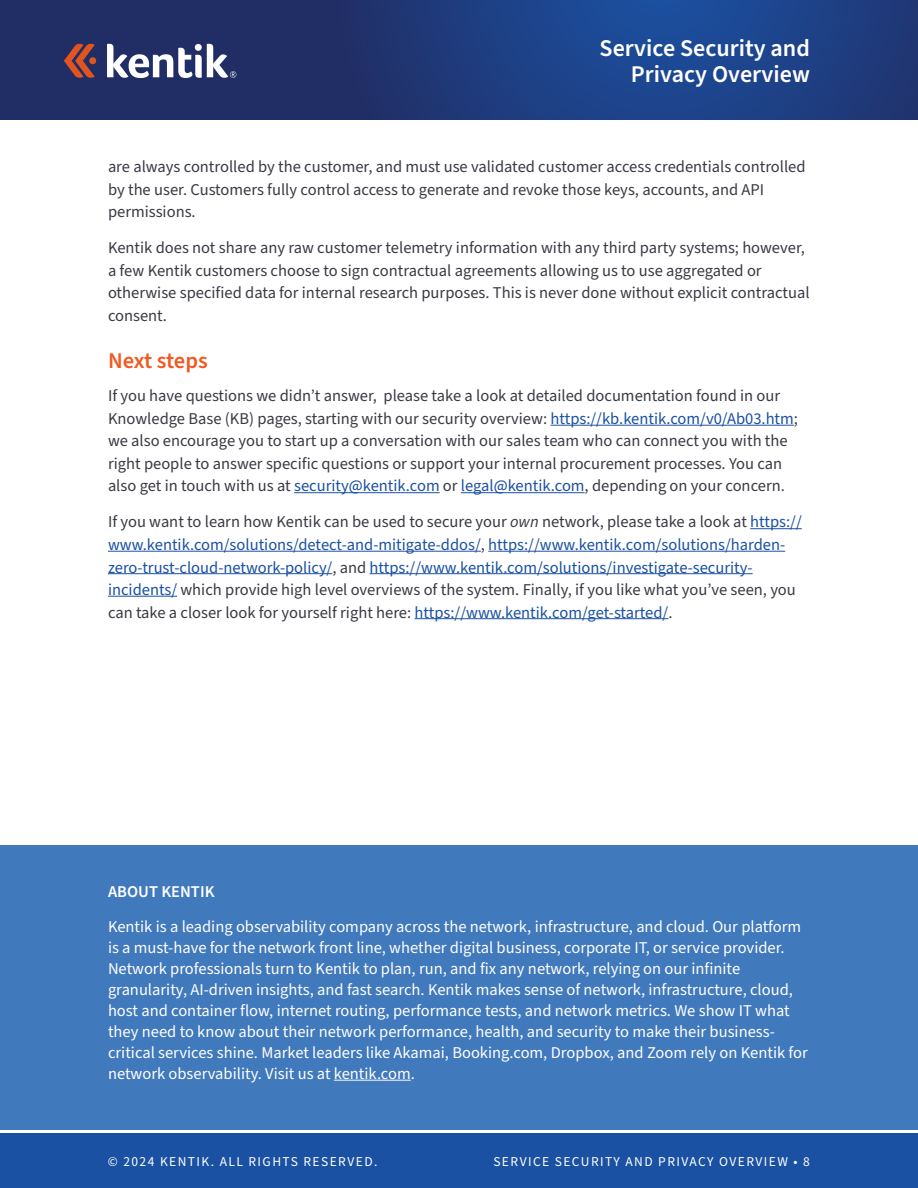
<style>
.page{position:relative;width:918px;height:1188px;background:#fff}
.page>*{position:absolute;margin:0;border:0;box-sizing:border-box;transform-origin:0 0}
.t1{font:600 24px/25.5px "Source Sans Pro";color:#fff;text-align:right}
.t2{font:600 22.5px "Source Sans Pro";letter-spacing:-.01em;color:#f15a22}
.t3{font:16.5px/22.5px "Source Sans Pro";color:#393a45}
.t4{font:16.5px/21px "Source Sans Pro";color:#fff}
.t5{font:16.5px/22.5px "Source Sans Pro";color:#1b51a3}
.t6{font:600 16.5px "Source Sans Pro";color:#fff}
.t7{font:13.5px "Source Sans Pro";letter-spacing:.105em;color:#fff}
.s1{color:#1b51a3}
.s2{color:#393a45}
.s3{font-style:italic;color:#393a45}
</style>
<div class="page">
<svg style="left:0;top:0;width:918px;height:120px;background:#1f3979"></svg>
<div style="left:0;top:1134px;width:918px;height:54px;background:#1b51a3"></div>
<svg style="left:64px;top:44px;width:32px;height:34px"></svg>
<svg style="left:107px;top:44px;width:129px;height:34px"></svg>
<hr style="left:551px;top:425px;width:243px;height:1px;background:#1b51a3">
<hr style="left:294px;top:492px;width:146px;height:1px;background:#1b51a3">
<hr style="left:461px;top:492px;width:124px;height:1px;background:#1b51a3">
<hr style="left:750px;top:528px;width:52px;height:1px;background:#1b51a3">
<hr style="left:108px;top:551px;width:373px;height:1px;background:#1b51a3">
<hr style="left:488px;top:551px;width:297px;height:1px;background:#1b51a3">
<hr style="left:108px;top:573px;width:224px;height:1px;background:#1b51a3">
<hr style="left:370px;top:573px;width:383px;height:1px;background:#1b51a3">
<hr style="left:108px;top:596px;width:69px;height:1px;background:#1b51a3">
<hr style="left:415px;top:618px;width:253px;height:1px;background:#1b51a3">
<div style="left:0;top:846px;width:918px;height:284px;background:#4179bd"></div>
<hr style="left:334px;top:1080px;width:77px;height:1px;background:#fff">
<h1 class="t1" style="left:600px;top:36px;width:212px">Service Security and<br>Privacy Overview</h1>
<p class="t3" style="left:108px;top:156px;width:699px">are always controlled by the customer, and must use validated customer access credentials controlled by the user. Customers fully control access to generate and revoke those keys, accounts, and API permissions.</p>
<p class="t3" style="left:108px;top:237px;width:703px">Kentik does not share any raw customer telemetry information with any third party systems; however, a few Kentik customers choose to sign contractual agreements allowing us to use aggregated or otherwise specified data for internal research purposes. This is never done without explicit contractual consent.</p>
<h2 class="t2" style="left:108px;top:345px;width:101px">Next steps</h2>
<p class="t3" style="left:108px;top:385px;width:692px">If you have questions we didn’t answer, please take a look at detailed documentation found in our Knowledge Base (KB) pages, starting with our security overview: <span class="s1">https://kb.kentik.com/v0/Ab03.htm</span>; we also encourage you to start up a conversation with our sales team who can connect you with the right people to answer specific questions or support your internal procurement processes. You can also get in touch with us at <span class="s1">security@kentik.com</span> or <span class="s1">legal@kentik.com</span>, depending on your concern.</p>
<p class="t5" style="left:108px;top:511px;width:695px"><span class="s2">If you want to learn how Kentik can be used to secure your</span> <span class="s3">own</span> <span class="s2">network, please take a look at</span> https:// www.kentik.com/solutions/detect-and-mitigate-ddos/<span class="s2">,</span> https://www.kentik.com/solutions/harden&shy;zero-trust-cloud-network-policy/<span class="s2">, and</span> https://www.kentik.com/solutions/investigate-security&shy;incidents/ <span class="s2">which provide high level overviews of the system. Finally, if you like what you’ve seen, you can take a closer look for yourself right here:</span> https://www.kentik.com/get-started/<span class="s2">.</span></p>
<p class="t6" style="left:108px;top:881px;width:108px">ABOUT KENTIK</p>
<p class="t4" style="left:108px;top:917px;width:701px">Kentik is a leading observability company across the network, infrastructure, and cloud. Our platform is a must-have for the network front line, whether digital business, corporate IT, or service provider.<br>Network professionals turn to Kentik to plan, run, and fix any network, relying on our infinite granularity, AI-driven insights, and fast search. Kentik makes sense of network, infrastructure, cloud, host and container flow, internet routing, performance tests, and network metrics. We show IT what they need to know about their network performance, health, and security to make their business&shy;critical services shine. Market leaders like Akamai, Booking.com, Dropbox, and Zoom rely on Kentik for network observability. Visit us at kentik.com.</p>
<p class="t7" style="left:108px;top:1153px;width:271px">© 2024 KENTIK. ALL RIGHTS RESERVED.</p>
<p class="t7" style="left:493px;top:1153px;width:318px">SERVICE SECURITY AND PRIVACY OVERVIEW • 8</p>
</div>
